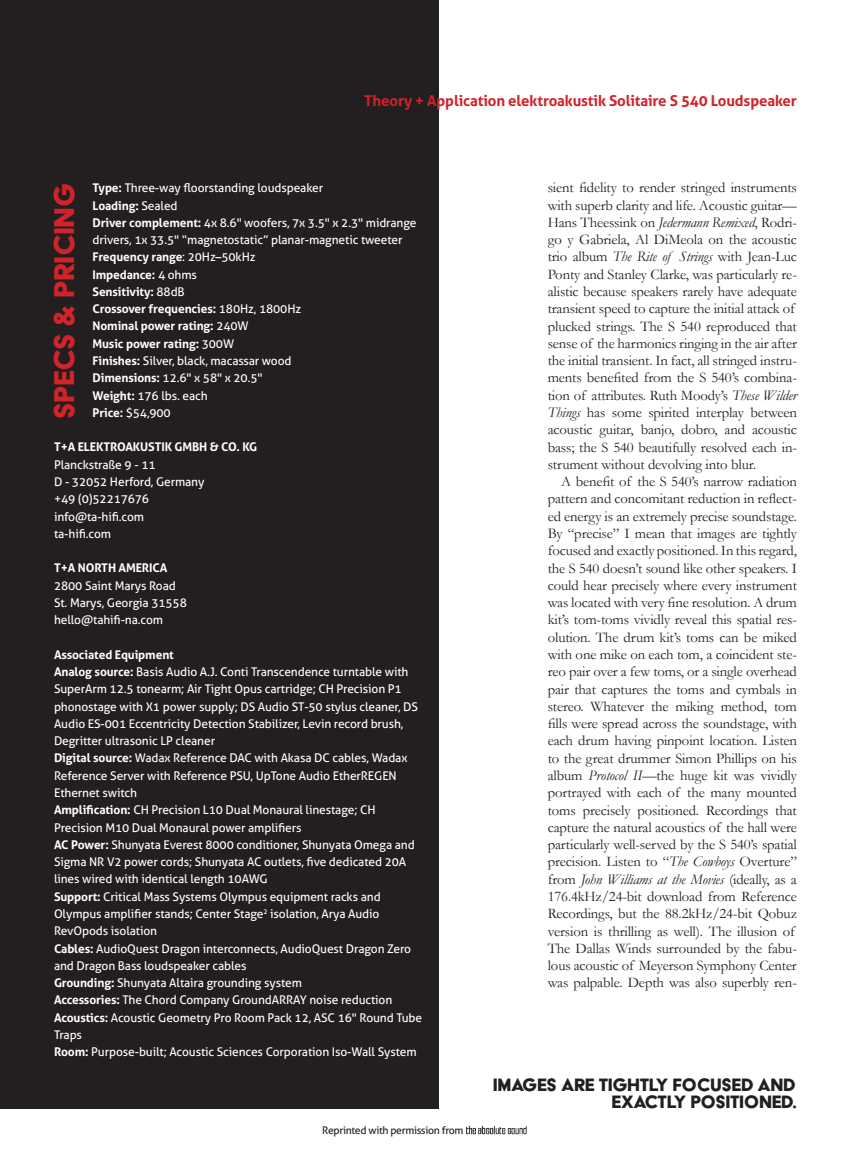
<style>
.page{position:relative;width:851px;height:1161px;background:#fff}
.page>*{position:absolute;margin:0;border:0;box-sizing:border-box;transform-origin:0 0}
.No_Spacing{font:33px "Acier BAT Text Solid";letter-spacing:-.02em;color:#d1232a}
.No_Spacing-2{font:20.7px/17.5px "Acier BAT Text Solid";letter-spacing:-.02em;color:#231f20;text-align:right}
.No_Spacing-3{font:700 15px "Aller";letter-spacing:-.01em;color:#d1232a}
.No_Spacing-4{font:14.7px/17.2px "Garamond";letter-spacing:-.01em;color:#231f20}
.No_Spacing-5{font:12px/17.2px "Aller";letter-spacing:-.01em;color:#fff}
.No_Spacing-6{font:700 12px "Aller";letter-spacing:-.01em;color:#fff}
.t1{font:10.5px "Aller";letter-spacing:-.03em;color:#231f20}
.s1{font-weight:700}
.s2{font-weight:400}
.s3{font-style:italic}
</style>
<div class="page">
<img style="left:466px;top:1125px;width:60px;height:9px">
<div style="left:0;top:0;width:438px;height:1108px;background:#231f20"></div>
<p class="No_Spacing-3" style="left:364px;top:91px;width:434px">Theory + Application elektroakustik Solitaire S 540 Loudspeaker</p>
<p class="No_Spacing-5" style="left:92px;top:179px;width:232px"><span class="s1">Type:</span> Three-way floorstanding loudspeaker</p>
<p class="No_Spacing-6" style="left:92px;top:198px;width:87px">Loading: <span class="s2">Sealed</span></p>
<p class="No_Spacing-5" style="left:92px;top:214px;width:325px"><span class="s1">Driver complement:</span> 4x 8.6" woofers, 7x 3.5" x 2.3" midrange drivers, 1x 33.5" “magnetostatic” planar-magnetic tweeter</p>
<p class="No_Spacing-6" style="left:92px;top:250px;width:164px">Frequency range<span class="s2">: 20Hz–50kHz</span></p>
<p class="No_Spacing-6" style="left:92px;top:267px;width:106px">Impedance: <span class="s2">4 ohms</span></p>
<p class="No_Spacing-6" style="left:92px;top:284px;width:94px">Sensitivity: <span class="s2">88dB</span></p>
<p class="No_Spacing-6" style="left:92px;top:302px;width:210px">Crossover frequencies: <span class="s2">180Hz, 1800Hz</span></p>
<p class="No_Spacing-6" style="left:92px;top:319px;width:158px">Nominal power rating: <span class="s2">240W</span></p>
<p class="No_Spacing-6" style="left:92px;top:336px;width:143px">Music power rating: <span class="s2">300W</span></p>
<p class="No_Spacing-5" style="left:92px;top:352px;width:200px"><span class="s1">Finishes:</span> Silver, black, macassar wood</p>
<p class="No_Spacing-5" style="left:92px;top:369px;width:171px"><span class="s1">Dimensions:</span> 12.6" x 58" x 20.5"</p>
<p class="No_Spacing-5" style="left:92px;top:387px;width:117px"><span class="s1">Weight:</span> 176 lbs. each</p>
<p class="No_Spacing-5" style="left:92px;top:404px;width:80px"><span class="s1">Price:</span> $54,900</p>
<p class="No_Spacing-6" style="left:54px;top:440px;width:205px">T+A ELEKTROAKUSTIK GMBH &amp; CO. KG</p>
<p class="No_Spacing-5" style="left:54px;top:456px;width:103px">Planckstraße 9 - 11</p>
<p class="No_Spacing-5" style="left:54px;top:473px;width:152px">D - 32052 Herford, Germany</p>
<p class="No_Spacing-5" style="left:54px;top:490px;width:97px">+49 (0)5221 7676</p>
<p class="No_Spacing-5" style="left:54px;top:508px;width:92px">info@ta-hifi.com</p>
<p class="No_Spacing-5" style="left:54px;top:525px;width:58px">ta-hifi.com</p>
<p class="No_Spacing-6" style="left:54px;top:561px;width:115px">T+A NORTH AMERICA</p>
<p class="No_Spacing-5" style="left:54px;top:577px;width:123px">2800 Saint Marys Road</p>
<p class="No_Spacing-5" style="left:54px;top:594px;width:134px">St. Marys, Georgia 31558</p>
<p class="No_Spacing-5" style="left:54px;top:611px;width:111px">hello@tahifi-na.com</p>
<p class="No_Spacing-6" style="left:54px;top:647px;width:121px">Associated Equipment</p>
<p class="No_Spacing-5" style="left:54px;top:663px;width:365px"><span class="s1">Analog source:</span> Basis Audio A.J. Conti Transcendence turntable with SuperArm 12.5 tonearm; Air Tight Opus cartridge; CH Precision P1 phonostage with X1 power supply; DS Audio ST-50 stylus cleaner, DS Audio ES-001 Eccentricity Detection Stabilizer, Levin record brush, Degritter ultrasonic LP cleaner</p>
<p class="No_Spacing-5" style="left:54px;top:750px;width:355px"><span class="s1">Digital source:</span> Wadax Reference DAC with Akasa DC cables, Wadax<br>Reference Server with Reference PSU, UpTone Audio EtherREGEN<br>Ethernet switch</p>
<p class="No_Spacing-5" style="left:54px;top:801px;width:323px"><span class="s1">Amplification:</span> CH Precision L10 Dual Monaural linestage; CH<br>Precision M10 Dual Monaural power amplifiers</p>
<p class="No_Spacing-5" style="left:54px;top:836px;width:362px"><span class="s1">AC Power:</span> Shunyata Everest 8000 conditioner, Shunyata Omega and<br>Sigma NR V2 power cords; Shunyata AC outlets, five dedicated 20A lines wired with identical length 10AWG</p>
<p class="No_Spacing-5" style="left:54px;top:888px;width:328px;text-align:justify"><span class="s1">Support:</span> Critical Mass Systems Olympus equipment racks and Olympus amplifier stands; Center Stage<sup>2</sup> isolation, Arya Audio RevOpods isolation</p>
<p class="No_Spacing-5" style="left:54px;top:940px;width:359px"><span class="s1">Cables:</span> AudioQuest Dragon interconnects, AudioQuest Dragon Zero and Dragon Bass loudspeaker cables</p>
<p class="No_Spacing-5" style="left:54px;top:974px;width:249px"><span class="s1">Grounding:</span> Shunyata Altaira grounding system</p>
<p class="No_Spacing-5" style="left:54px;top:991px;width:340px"><span class="s1">Accessories:</span> The Chord Company GroundARRAY noise reduction</p>
<p class="No_Spacing-5" style="left:54px;top:1009px;width:369px"><span class="s1">Acoustics:</span> Acoustic Geometry Pro Room Pack 12, ASC 16" Round Tube<br>Traps</p>
<p class="No_Spacing-5" style="left:54px;top:1043px;width:364px"><span class="s1">Room:</span> Purpose-built; Acoustic Sciences Corporation Iso-Wall System</p>
<p class="No_Spacing" style="left:47px;top:419px;width:238px;rotate:-90deg">SPECS &amp; PRICING</p>
<p class="t1" style="left:322px;top:1124px;width:143px">Reprinted with permission from</p>
<p class="No_Spacing-4" style="left:547px;top:179px;width:251px">sient fidelity to render stringed instruments with superb clarity and life. Acoustic guitar— Hans Theessink on <span class="s3">Jedermann Remixed</span>, Rodri&shy;go y Gabriela, Al DiMeola on the acoustic trio album <span class="s3">The Rite of Strings</span> with Jean-Luc Ponty and Stanley Clarke, was particularly re&shy;alistic because speakers rarely have adequate transient speed to capture the initial attack of plucked strings. The S 540 reproduced that sense of the harmonics ringing in the air after the initial transient. In fact, all stringed instru&shy;ments benefited from the S 540’s combina&shy;tion of attributes. Ruth Moody’s <span class="s3">These Wilder Things</span> has some spirited interplay between acoustic guitar, banjo, dobro, and acoustic bass; the S 540 beautifully resolved each in&shy;strument without devolving into blur.</p>
<p class="No_Spacing-4" style="left:547px;top:473px;width:251px;text-indent:13px">A benefit of the S 540’s narrow radiation pattern and concomitant reduction in reflect&shy;ed energy is an extremely precise soundstage.<br>By “precise” I mean that images are tightly focused and exactly positioned. In this regard, the S 540 doesn’t sound like other speakers. I could hear precisely where every instrument was located with very fine resolution. A drum kit’s tom-toms vividly reveal this spatial res&shy;olution. The drum kit’s toms can be miked with one mike on each tom, a coincident ste&shy;reo pair over a few toms, or a single overhead pair that captures the toms and cymbals in stereo. Whatever the miking method, tom fills were spread across the soundstage, with each drum having pinpoint location. Listen to the great drummer Simon Phillips on his album <span class="s3">Protocol II</span>—the huge kit was vividly portrayed with each of the many mounted toms precisely positioned. Recordings that capture the natural acoustics of the hall were particularly well-served by the S 540’s spatial precision. Listen to “<span class="s3">The Cowboys</span> Overture” from <span class="s3">John Williams at the Movies</span> (ideally, as a 176.4kHz/24-bit download from Reference Recordings, but the 88.2kHz/24-bit Qobuz version is thrilling as well). The illusion of The Dallas Winds surrounded by the fabu&shy;lous acoustic of Meyerson Symphony Center was palpable. Depth was also superbly ren-</p>
<p class="No_Spacing-2" style="left:493px;top:1075px;width:305px">IMAGES ARE TIGHTLY FOCUSED AND<br>EXACTLY POSITIONED.</p>
</div>
